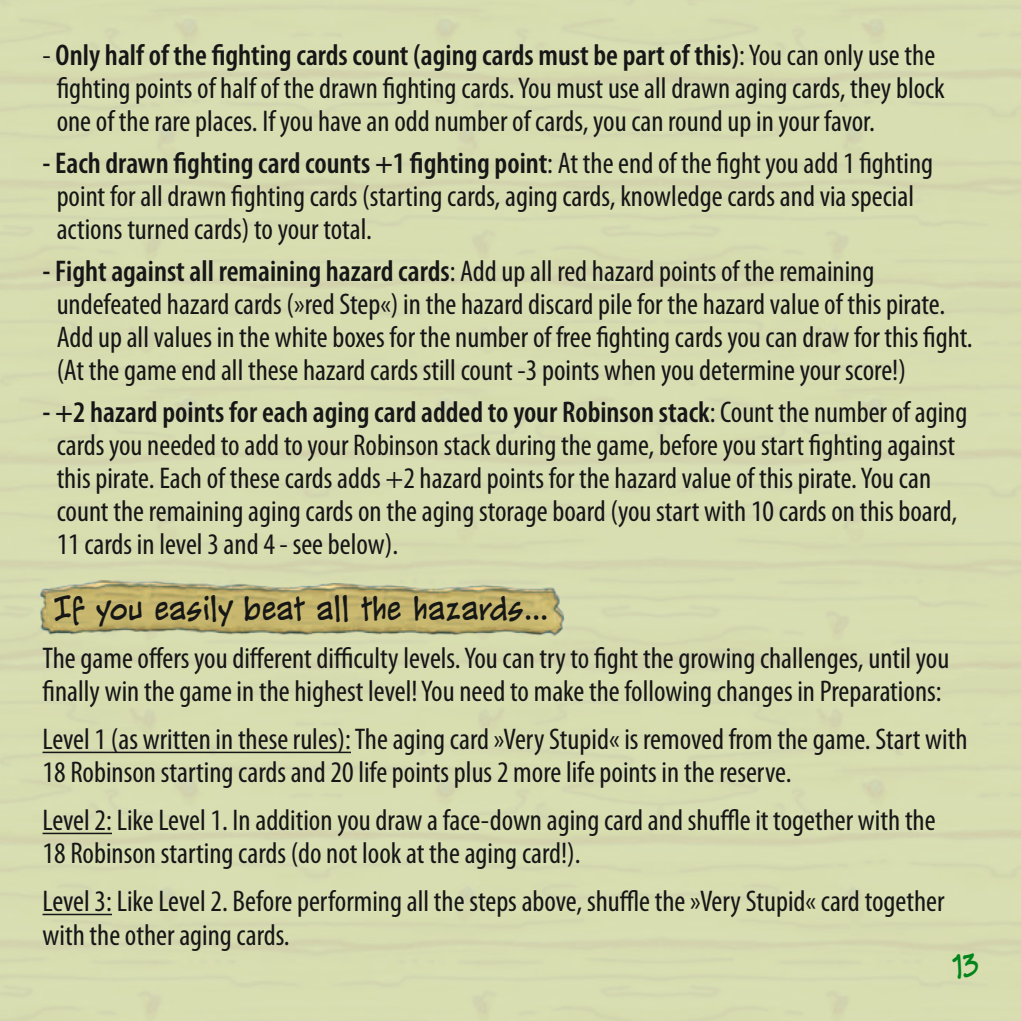
<style>
.page{position:relative;width:1021px;height:1021px;background:#fff}
.page>*{position:absolute;margin:0;border:0;box-sizing:border-box;transform-origin:0 0}
.t1{font:33px "Super Strong BB";color:#151616}
.t2{font:33px "Super Strong BB";color:#00841c}
.t3{font:condensed 30px/33px "Myriad Pro";color:#151616}
.s1{font-weight:600}
</style>
<div class="page">
<div style="left:0;top:0;width:1020px;height:1020px;background:#d8ddb0"></div>
<img style="left:39px;top:580px;width:526px;height:55px">
<hr style="left:43px;top:751px;width:308px;height:2px;background:#151616">
<hr style="left:43px;top:832px;width:69px;height:2px;background:#151616">
<hr style="left:43px;top:913px;width:69px;height:2px;background:#151616">
<p class="t3" style="left:57px;top:38px;width:889px;text-indent:-14px">- <span class="s1">Only half of the fighting cards count (aging cards must be part of this)</span>: You can only use the fighting points of half of the drawn fighting cards. You must use all drawn aging cards, they block one of the rare places. If you have an odd number of cards, you can round up in your favor.</p>
<p class="t3" style="left:57px;top:146px;width:878px;text-indent:-14px"><span class="s1">- Each drawn fighting card counts +1 fighting point</span>: At the end of the fight you add 1 fighting point for all drawn fighting cards (starting cards, aging cards, knowledge cards and via special actions turned cards) to your total.</p>
<p class="t3" style="left:57px;top:254px;width:917px;text-indent:-14px"><span class="s1">- Fight against all remaining hazard cards</span>: Add up all red hazard points of the remaining undefeated hazard cards (»red Step«) in the hazard discard pile for the hazard value of this pirate.<br>Add up all values in the white boxes for the number of free fighting cards you can draw for this fight. (At the game end all these hazard cards still count -3 points when you determine your score!)</p>
<p class="t3" style="left:57px;top:395px;width:912px;text-indent:-14px"><span class="s1">- +2 hazard points for each aging card added to your Robinson stack</span>: Count the number of aging cards you needed to add to your Robinson stack during the game, before you start fighting against this pirate. Each of these cards adds +2 hazard points for the hazard value of this pirate. You can count the remaining aging cards on the aging storage board (you start with 10 cards on this board, 11 cards in level 3 and 4 - see below).</p>
<p class="t1" style="left:53px;top:588px;width:496px">If you easily beat all the hazards...</p>
<p class="t3" style="left:43px;top:641px;width:908px">The game offers you different difficulty levels. You can try to fight the growing challenges, until you finally win the game in the highest level! You need to make the following changes in Preparations:</p>
<p class="t3" style="left:43px;top:722px;width:926px">Level 1 (as written in these rules): The aging card »Very Stupid« is removed from the game. Start with<br>18 Robinson starting cards and 20 life points plus 2 more life points in the reserve.</p>
<p class="t3" style="left:43px;top:803px;width:894px">Level 2: Like Level 1. In addition you draw a face-down aging card and shuffle it together with the<br>18 Robinson starting cards (do not look at the aging card!).</p>
<p class="t3" style="left:43px;top:884px;width:903px">Level 3: Like Level 2. Before performing all the steps above, shuffle the »Very Stupid« card together with the other aging cards.</p>
<p class="t2" style="left:952px;top:946px;width:28px">13</p>
</div>
